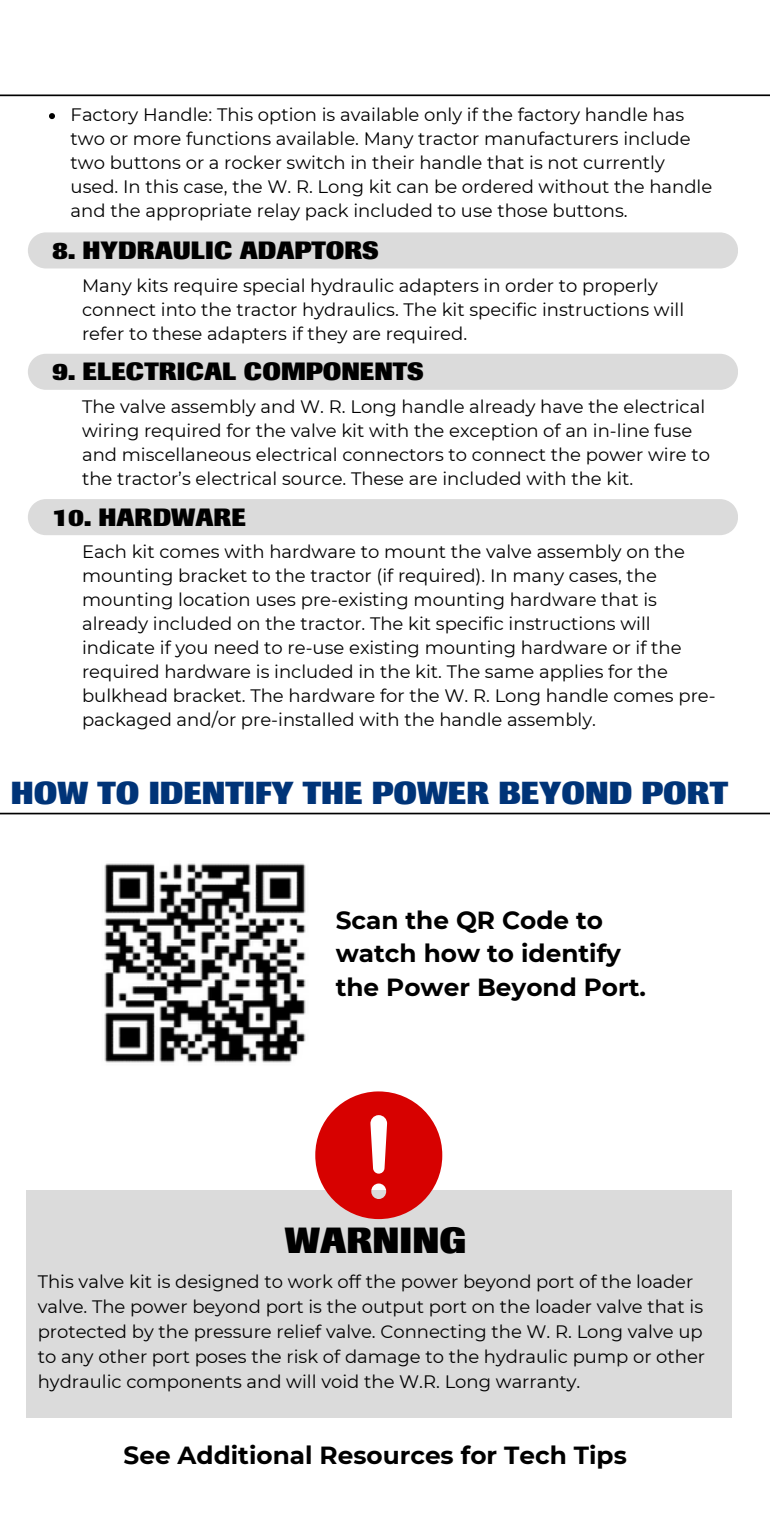
<style>
.page{position:relative;width:770px;height:1539px;background:#fff}
.page>*{position:absolute;margin:0;border:0;box-sizing:border-box;transform-origin:0 0}
.t1{font:800 36px "Imago";color:#000}
.t2{font:800 31.5px "Imago";color:#003478}
.t3{font:700 24.75px/33.8px "Montserrat";color:#000}
.t4{font:800 24.75px "Imago";color:#000}
.t5{font:18px/24.1px "Montserrat";color:#000}
</style>
<div class="page">
<hr style="left:0;top:94px;width:769px;height:2px;background:#000">
<svg style="left:49px;top:113px;width:6px;height:6px"></svg>
<div style="left:28px;top:232px;width:710px;height:36px;background:#dbdbdb"></div>
<div style="left:28px;top:354px;width:710px;height:36px;background:#dbdbdb"></div>
<div style="left:28px;top:499px;width:710px;height:36px;background:#dbdbdb"></div>
<hr style="left:0;top:813px;width:769px;height:1px;background:#000">
<img style="left:104px;top:863px;width:202px;height:200px">
<div style="left:26px;top:1190px;width:705px;height:228px;background:#dbdbdb"></div>
<svg style="left:315px;top:1091px;width:127px;height:128px"></svg>
<p class="t5" style="left:71px;top:102px;width:643px">Factory Handle: This option is available only if the factory handle has two or more functions available. Many tractor manufacturers include two buttons or a rocker switch in their handle that is not currently used. In this case, the W. R. Long kit can be ordered without the handle and the appropriate relay pack included to use those buttons.</p>
<p class="t4" style="left:52px;top:235px;width:328px">8. HYDRAULIC ADAPTORS</p>
<h3 class="t5" style="left:82px;top:273px;width:603px">Many kits require special hydraulic adapters in order to properly connect into the tractor hydraulics. The kit specific instructions will refer to these adapters if they are required.</h3>
<h3 class="t4" style="left:52px;top:357px;width:372px">9. ELECTRICAL COMPONENTS</h3>
<p class="t5" style="left:82px;top:394px;width:629px">The valve assembly and W. R. Long handle already have the electrical wiring required for the valve kit with the exception of an in-line fuse and miscellaneous electrical connectors to connect the power wire to the tractor’s electrical source. These are included with the kit.</p>
<h3 class="t4" style="left:52px;top:502px;width:195px">10. HARDWARE</h3>
<p class="t5" style="left:82px;top:540px;width:635px">Each kit comes with hardware to mount the valve assembly on the mounting bracket to the tractor (if required). In many cases, the mounting location uses pre-existing mounting hardware that is already included on the tractor. The kit specific instructions will indicate if you need to re-use existing mounting hardware or if the required hardware is included in the kit. The same applies for the bulkhead bracket. The hardware for the W. R. Long handle comes pre&shy;packaged and/or pre-installed with the handle assembly.</p>
<h2 class="t2" style="left:11px;top:774px;width:718px">HOW TO IDENTIFY THE POWER BEYOND PORT</h2>
<h1 class="t3" style="left:336px;top:903px;width:312px">Scan the QR Code to watch how to identify the Power Beyond Port.</h1>
<h4 class="t1" style="left:285px;top:1219px;width:183px">WARNING</h4>
<p class="t5" style="left:38px;top:1269px;width:669px;line-height:25.2px">This valve kit is designed to work off the power beyond port of the loader valve. The power beyond port is the output port on the loader valve that is protected by the pressure relief valve. Connecting the W. R. Long valve up to any other port poses the risk of damage to the hydraulic pump or other hydraulic components and will void the W.R. Long warranty.</p>
<p class="t3" style="left:124px;top:1439px;width:504px">See Additional Resources for Tech Tips</p>
</div>
